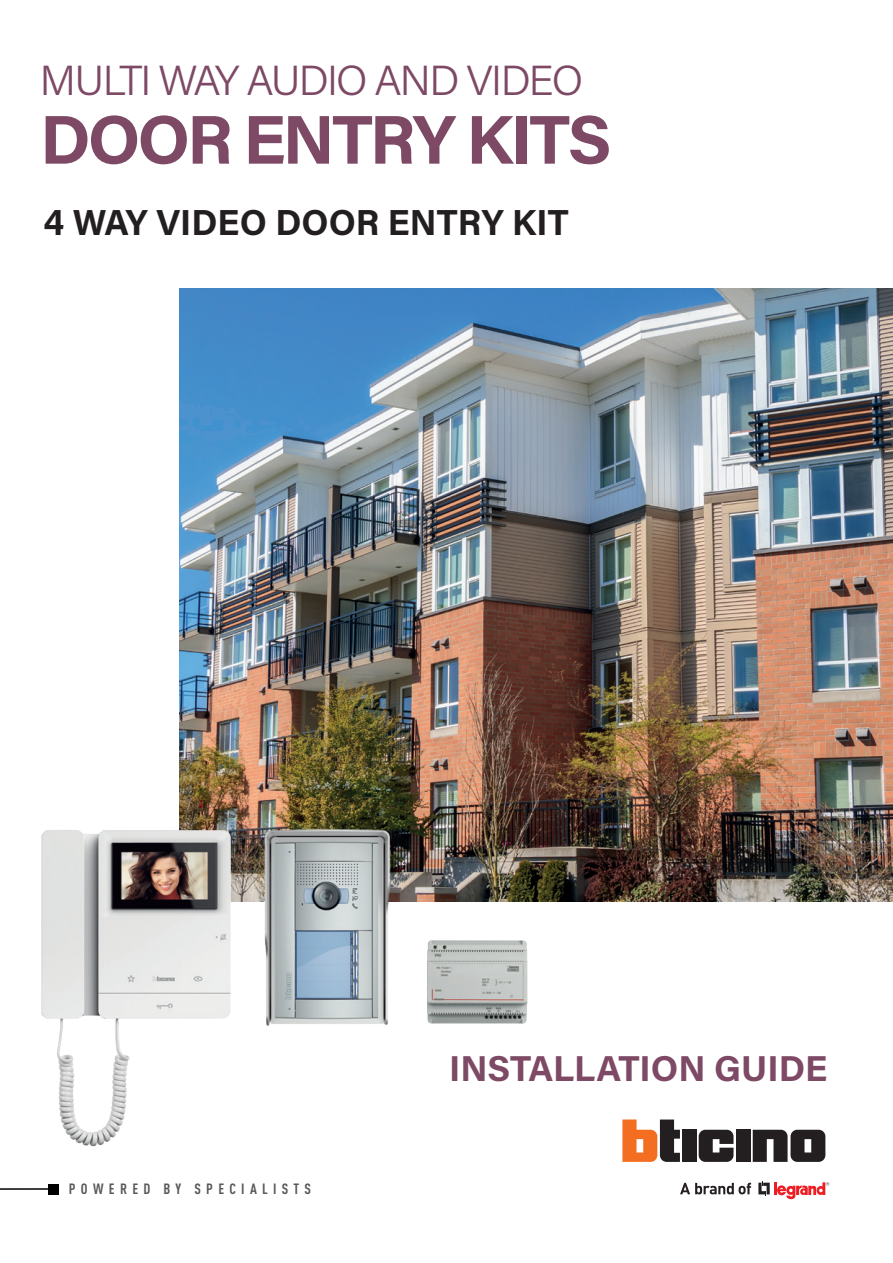
<style>
.page{position:relative;width:893px;height:1263px;background:#fff}
.page>*{position:absolute;margin:0;border:0;box-sizing:border-box;transform-origin:0 0}
.t1{font:700 69px "Acumin Pro";letter-spacing:-.04em;color:#7d4965}
.t2{font:300 42px "Acumin Pro";letter-spacing:-.045em;color:#7d4965}
.t3{font:700 36.15px "Acumin Pro";color:#231f20}
.t4{font:700 36px "Acumin Pro";color:#7d4965}
.t5{font:700 condensed 14.7px "DIN Pro";letter-spacing:.36em;color:#57585a}
</style>
<div class="page">
<img style="left:179px;top:289px;width:714px;height:612px">
<svg style="left:699px;top:1130px;width:34px;height:32px"></svg>
<div style="left:736px;top:1130px;width:14px;height:32px;background:#231f20"></div>
<div style="left:682px;top:1130px;width:14px;height:32px;background:#231f20"></div>
<svg style="left:622px;top:1119px;width:58px;height:43px"></svg>
<svg style="left:753px;top:1130px;width:72px;height:32px;background:#474445"></svg>
<svg style="left:680px;top:1183px;width:71px;height:11px"></svg>
<svg style="left:758px;top:1181px;width:71px;height:18px"></svg>
<img style="left:259px;top:824px;width:137px;height:202px">
<img style="left:427px;top:940px;width:101px;height:84px">
<hr style="left:0;top:1188px;width:50px;height:2px;background:#000">
<div style="left:49px;top:1184px;width:10px;height:11px;background:#000"></div>
<img style="left:41px;top:824px;width:206px;height:323px">
<p class="t2" style="left:40px;top:51px;width:545px">MULTI WAY AUDIO AND VIDEO</p>
<h1 class="t1" style="left:40px;top:91px;width:573px">DOOR ENTRY KITS</h1>
<p class="t3" style="left:43px;top:197px;width:527px">4 WAY VIDEO DOOR ENTRY KIT</p>
<p class="t5" style="left:69px;top:1178px;width:244px">POWERED BY SPECIALISTS</p>
<p class="t4" style="left:449px;top:1043px;width:380px">INSTALLATION GUIDE</p>
</div>
